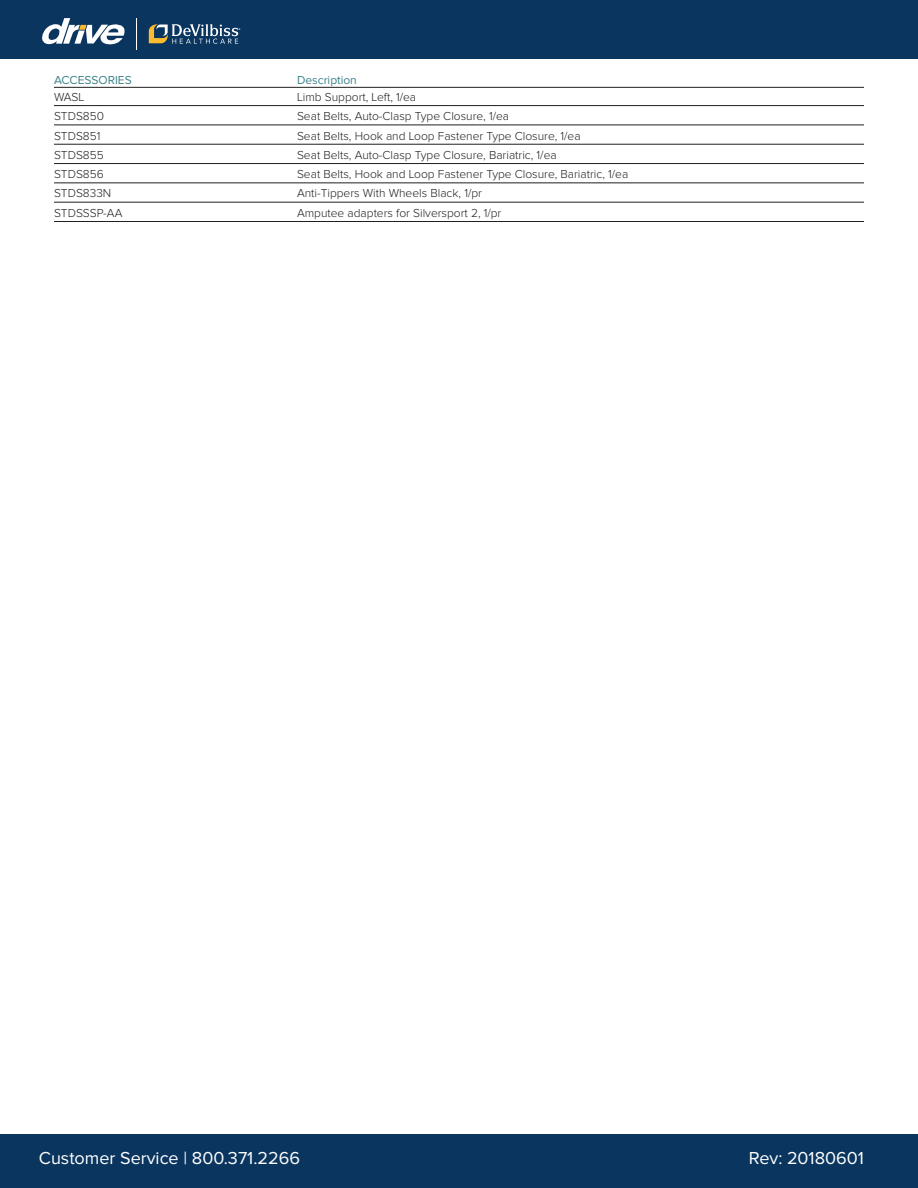
<style>
.page{position:relative;width:918px;height:1188px;background:#fff}
.page>*{position:absolute;margin:0;border:0;box-sizing:border-box;transform-origin:0 0}
.t1{font:18px "Proxima Nova";color:#fff}
.table_list{font:300 12px "Proxima Nova";color:#231f20}
.head1{font:12px "Proxima Nova";color:#3c828a}
</style>
<div class="page">
<div style="left:0;top:0;width:918px;height:58px;background:#0a355e"></div>
<svg style="left:149px;top:24px;width:91px;height:20px"></svg>
<svg style="left:42px;top:18px;width:83px;height:27px"></svg>
<hr style="left:136px;top:18px;width:1px;height:32px;background:#fff">
<div style="left:0;top:1134px;width:918px;height:54px;background:#0a355e"></div>
<hr style="left:54px;top:87px;width:810px;height:1px;background:#231f20">
<hr style="left:54px;top:105px;width:810px;height:1px;background:#231f20">
<hr style="left:54px;top:125px;width:810px;height:1px;background:#231f20">
<hr style="left:54px;top:144px;width:810px;height:1px;background:#231f20">
<hr style="left:54px;top:163px;width:810px;height:1px;background:#231f20">
<hr style="left:54px;top:182px;width:810px;height:1px;background:#231f20">
<hr style="left:54px;top:202px;width:810px;height:1px;background:#231f20">
<hr style="left:54px;top:221px;width:810px;height:1px;background:#231f20">
<p class="head1" style="left:54px;top:74px;width:79px">ACCESSORIES</p>
<p class="head1" style="left:297px;top:74px;width:61px">Description</p>
<p class="table_list" style="left:54px;top:91px;width:32px">WASL</p>
<p class="table_list" style="left:297px;top:91px;width:121px">Limb Support, Left, 1/ea</p>
<p class="table_list" style="left:54px;top:111px;width:52px">STDS850</p>
<p class="table_list" style="left:297px;top:111px;width:214px">Seat Belts, Auto-Clasp Type Closure, 1/ea</p>
<p class="table_list" style="left:54px;top:130px;width:48px">STDS851</p>
<p class="table_list" style="left:297px;top:130px;width:285px">Seat Belts, Hook and Loop Fastener Type Closure, 1/ea</p>
<p class="table_list" style="left:54px;top:149px;width:51px">STDS855</p>
<p class="table_list" style="left:297px;top:149px;width:261px">Seat Belts, Auto-Clasp Type Closure, Bariatric, 1/ea</p>
<p class="table_list" style="left:54px;top:169px;width:51px">STDS856</p>
<p class="table_list" style="left:297px;top:169px;width:333px">Seat Belts, Hook and Loop Fastener Type Closure, Bariatric, 1/ea</p>
<p class="table_list" style="left:54px;top:188px;width:59px">STDS833N</p>
<p class="table_list" style="left:297px;top:188px;width:187px">Anti-Tippers With Wheels Black, 1/pr</p>
<p class="table_list" style="left:54px;top:207px;width:70px">STDSSSP-AA</p>
<p class="table_list" style="left:297px;top:207px;width:206px">Amputee adapters for Silversport 2, 1/pr</p>
<h1 class="t1" style="left:39px;top:1150px;width:263px">Customer Service | 800.371.2266</h1>
<h1 class="t1" style="left:749px;top:1150px;width:117px">Rev: 20180601</h1>
</div>
